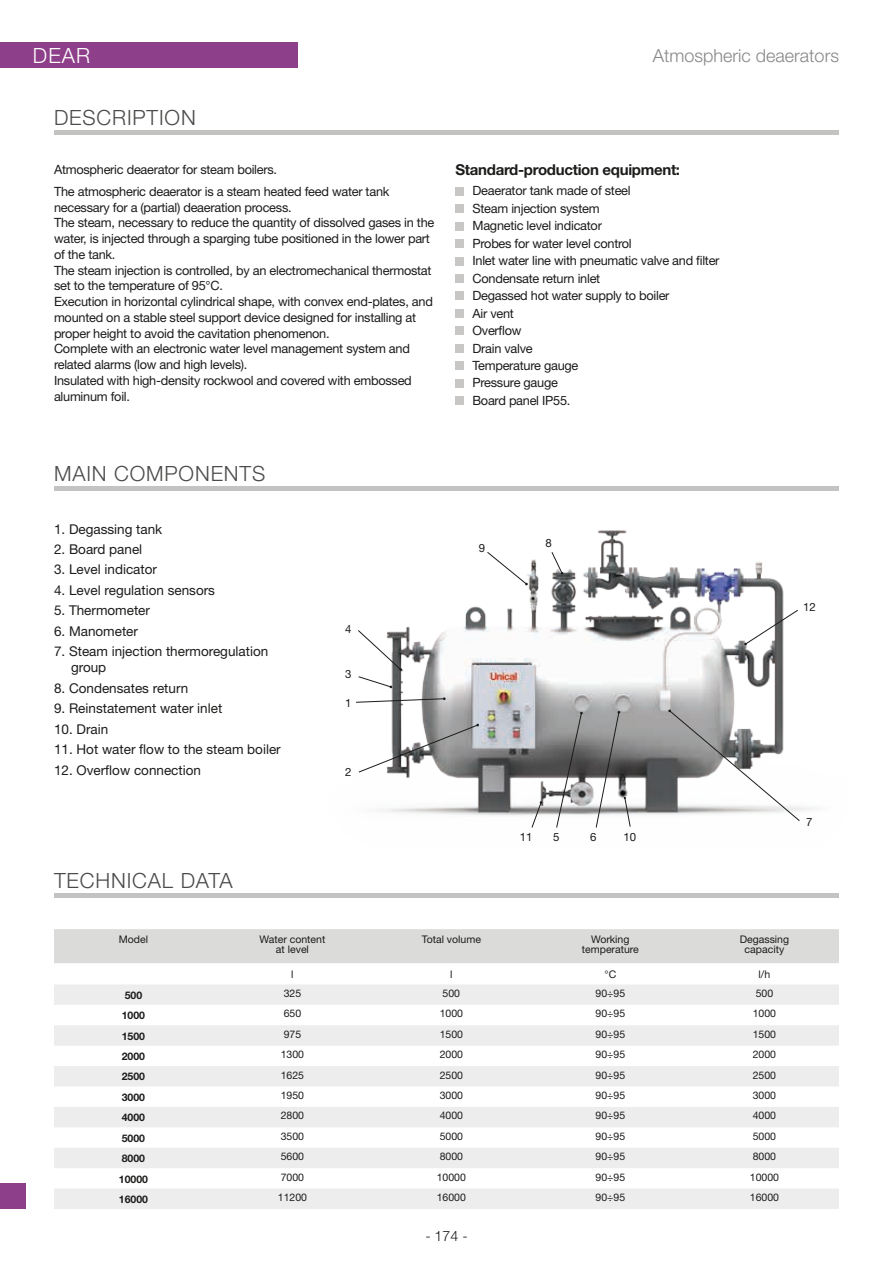
<style>
.page{position:relative;width:893px;height:1263px;background:#fff}
.page>*{position:absolute;margin:0;border:0;box-sizing:border-box;transform-origin:0 0}
.t1{font:300 21px "Helvetica Neue";letter-spacing:.04em;color:#4b4b4a}
.t2{font:300 21px "Helvetica Neue";color:#fff}
.t3{font:300 18px "Helvetica Neue";color:#878787}
.t4{font:700 15px "Helvetica Neue";letter-spacing:-.02em;color:#1c1c1b}
.t5{font:300 14.25px "Helvetica Neue";color:#1c1c1b}
.t6{font:13.5px/16.2px "Helvetica Neue";color:#1c1c1b}
.t7{font:12.75px/15.8px "Helvetica Neue";letter-spacing:-.02em;color:#1c1c1b}
.t8{font:11.4px "Helvetica Neue";color:#1c1c1b}
.t9{font:10.5px/9.8px "Helvetica Neue";color:#1c1c1b;text-align:center}
.t10{font:700 10.5px "Helvetica Neue";color:#1c1c1b}
</style>
<div class="page">
<hr style="left:54px;top:131px;width:785px;height:4px;background:#c3c3c2">
<div style="left:0;top:42px;width:298px;height:26px;background:#8e3f8a"></div>
<hr style="left:54px;top:893px;width:785px;height:4px;background:#c3c3c2">
<div style="left:54px;top:486px;width:785px;height:5px;background:#c3c3c2"></div>
<div style="left:54px;top:929px;width:785px;height:34px;background:#dbdbda"></div>
<svg style="left:54px;top:985px;width:785px;height:224px;fill:#ededee"></svg>
<div style="left:455px;top:187px;width:9px;height:8px;background:#c8c7c6"></div>
<div style="left:455px;top:204px;width:9px;height:9px;background:#c8c7c6"></div>
<div style="left:455px;top:222px;width:9px;height:8px;background:#c8c7c6"></div>
<div style="left:455px;top:239px;width:9px;height:9px;background:#c8c7c6"></div>
<div style="left:455px;top:257px;width:9px;height:8px;background:#c8c7c6"></div>
<div style="left:455px;top:274px;width:9px;height:9px;background:#c8c7c6"></div>
<div style="left:455px;top:292px;width:9px;height:8px;background:#c8c7c6"></div>
<div style="left:455px;top:309px;width:9px;height:9px;background:#c8c7c6"></div>
<div style="left:455px;top:327px;width:9px;height:8px;background:#c8c7c6"></div>
<div style="left:455px;top:344px;width:9px;height:8px;background:#c8c7c6"></div>
<div style="left:455px;top:361px;width:9px;height:9px;background:#c8c7c6"></div>
<div style="left:455px;top:379px;width:9px;height:8px;background:#c8c7c6"></div>
<div style="left:455px;top:396px;width:9px;height:9px;background:#c8c7c6"></div>
<img style="left:381px;top:530px;width:433px;height:286px">
<svg style="left:356px;top:697px;width:90px;height:6px"></svg>
<svg style="left:358px;top:724px;width:121px;height:49px"></svg>
<svg style="left:358px;top:629px;width:44px;height:59px"></svg>
<svg style="left:551px;top:551px;width:12px;height:23px"></svg>
<svg style="left:668px;top:709px;width:132px;height:112px"></svg>
<svg style="left:595px;top:711px;width:36px;height:117px"></svg>
<svg style="left:556px;top:712px;width:27px;height:116px"></svg>
<svg style="left:487px;top:551px;width:41px;height:34px"></svg>
<svg style="left:531px;top:801px;width:11px;height:27px"></svg>
<svg style="left:744px;top:609px;width:55px;height:36px"></svg>
<div style="left:0;top:1183px;width:26px;height:26px;background:#8e3f8a"></div>
<h1 class="t2" style="left:33px;top:43px;width:59px">DEAR</h1>
<h2 class="t3" style="left:653px;top:45px;width:188px">Atmospheric deaerators</h2>
<h1 class="t1" style="left:54px;top:105px;width:143px">DESCRIPTION</h1>
<p class="t7" style="left:54px;top:158px;width:337px;line-height:22.2px">Atmospheric deaerator for steam boilers.<br>The atmospheric deaerator is a steam heated feed water tank</p>
<p class="t7" style="left:54px;top:199px;width:382px">necessary for a (partial) deaeration process.<br>The steam, necessary to reduce the quantity of dissolved gases in the water, is injected through a sparging tube positioned in the lower part of the tank.<br>The steam injection is controlled, by an electromechanical thermostat set to the temperature of 95°C.<br>Execution in horizontal cylindrical shape, with convex end-plates, and mounted on a stable steel support device designed for installing at proper height to avoid the cavitation phenomenon.<br>Complete with an electronic water level management system and related alarms (low and high levels).<br>Insulated with high-density rockwool and covered with embossed aluminum foil.</p>
<p class="t4" style="left:455px;top:161px;width:226px">Standard-production equipment:</p>
<p class="t7" style="left:472px;top:182px;width:249px;line-height:17.4px">Deaerator tank made of steel<br>Steam injection system<br>Magnetic level indicator<br>Probes for water level control<br>Inlet water line with pneumatic valve and filter<br>Condensate return inlet<br>Degassed hot water supply to boiler<br>Air vent<br>Overflow<br>Drain valve<br>Temperature gauge<br>Pressure gauge<br>Board panel IP55.</p>
<h1 class="t1" style="left:54px;top:461px;width:213px">MAIN COMPONENTS</h1>
<p class="t6" style="left:54px;top:520px;width:110px">1. Degassing tank</p>
<p class="t6" style="left:54px;top:541px;width:90px">2. Board panel</p>
<p class="t6" style="left:54px;top:561px;width:105px">3. Level indicator</p>
<p class="t6" style="left:54px;top:582px;width:163px">4. Level regulation sensors</p>
<p class="t6" style="left:54px;top:602px;width:98px">5. Thermometer</p>
<p class="t6" style="left:54px;top:623px;width:86px">6. Manometer</p>
<p class="t6" style="left:71px;top:643px;width:199px;text-indent:-17px">7. Steam injection thermoregulation group</p>
<p class="t6" style="left:54px;top:680px;width:136px">8. Condensates return</p>
<p class="t6" style="left:54px;top:700px;width:170px">9. Reinstatement water inlet</p>
<p class="t6" style="left:54px;top:721px;width:56px">10. Drain</p>
<p class="t6" style="left:54px;top:741px;width:228px">11. Hot water flow to the steam boiler</p>
<p class="t6" style="left:54px;top:762px;width:149px">12. Overflow connection</p>
<h1 class="t1" style="left:54px;top:867px;width:180px">TECHNICAL DATA</h1>
<p class="t8" style="left:345px;top:622px;width:8px">4</p>
<p class="t8" style="left:345px;top:667px;width:8px">3</p>
<p class="t8" style="left:345px;top:696px;width:8px">1</p>
<p class="t8" style="left:345px;top:765px;width:8px">2</p>
<p class="t8" style="left:479px;top:541px;width:8px">9</p>
<p class="t8" style="left:545px;top:536px;width:8px">8</p>
<p class="t8" style="left:520px;top:830px;width:14px">11</p>
<p class="t8" style="left:553px;top:830px;width:8px">5</p>
<p class="t8" style="left:590px;top:830px;width:8px">6</p>
<p class="t8" style="left:624px;top:830px;width:14px">10</p>
<p class="t8" style="left:803px;top:600px;width:14px">12</p>
<p class="t8" style="left:806px;top:815px;width:8px">7</p>
<p class="t9" style="left:119px;top:935px;width:31px">Model</p>
<p class="t9" style="left:259px;top:935px;width:67px">Water content at level</p>
<p class="t9" style="left:422px;top:935px;width:61px">Total volume</p>
<p class="t9" style="left:582px;top:935px;width:58px">Working temperature</p>
<p class="t9" style="left:740px;top:935px;width:51px">Degassing capacity</p>
<p class="t9" style="left:291px;top:969px;width:4px">l</p>
<p class="t9" style="left:450px;top:969px;width:4px">l</p>
<p class="t9" style="left:604px;top:969px;width:13px">°C</p>
<p class="t9" style="left:759px;top:969px;width:13px">l/h</p>
<p class="t10" style="left:125px;top:988px;width:19px">500</p>
<p class="t9" style="left:284px;top:988px;width:19px">325</p>
<p class="t9" style="left:443px;top:988px;width:19px">500</p>
<p class="t9" style="left:595px;top:988px;width:31px">90÷95</p>
<p class="t9" style="left:756px;top:988px;width:19px">500</p>
<p class="t10" style="left:122px;top:1009px;width:25px">1000</p>
<p class="t9" style="left:284px;top:1009px;width:19px">650</p>
<p class="t9" style="left:440px;top:1009px;width:25px">1000</p>
<p class="t9" style="left:595px;top:1009px;width:31px">90÷95</p>
<p class="t9" style="left:753px;top:1009px;width:25px">1000</p>
<p class="t10" style="left:122px;top:1029px;width:25px">1500</p>
<p class="t9" style="left:284px;top:1029px;width:19px">975</p>
<p class="t9" style="left:440px;top:1029px;width:25px">1500</p>
<p class="t9" style="left:595px;top:1029px;width:31px">90÷95</p>
<p class="t9" style="left:753px;top:1029px;width:25px">1500</p>
<p class="t10" style="left:122px;top:1050px;width:25px">2000</p>
<p class="t9" style="left:281px;top:1049px;width:25px">1300</p>
<p class="t9" style="left:440px;top:1049px;width:25px">2000</p>
<p class="t9" style="left:595px;top:1049px;width:31px">90÷95</p>
<p class="t9" style="left:753px;top:1049px;width:25px">2000</p>
<p class="t10" style="left:122px;top:1070px;width:25px">2500</p>
<p class="t9" style="left:281px;top:1070px;width:25px">1625</p>
<p class="t9" style="left:440px;top:1070px;width:25px">2500</p>
<p class="t9" style="left:595px;top:1070px;width:31px">90÷95</p>
<p class="t9" style="left:753px;top:1070px;width:25px">2500</p>
<p class="t10" style="left:122px;top:1090px;width:25px">3000</p>
<p class="t9" style="left:281px;top:1090px;width:25px">1950</p>
<p class="t9" style="left:440px;top:1090px;width:25px">3000</p>
<p class="t9" style="left:595px;top:1090px;width:31px">90÷95</p>
<p class="t9" style="left:753px;top:1090px;width:25px">3000</p>
<p class="t10" style="left:122px;top:1111px;width:25px">4000</p>
<p class="t9" style="left:281px;top:1111px;width:25px">2800</p>
<p class="t9" style="left:440px;top:1111px;width:25px">4000</p>
<p class="t9" style="left:595px;top:1111px;width:31px">90÷95</p>
<p class="t9" style="left:753px;top:1111px;width:25px">4000</p>
<p class="t10" style="left:122px;top:1131px;width:25px">5000</p>
<p class="t9" style="left:281px;top:1131px;width:25px">3500</p>
<p class="t9" style="left:440px;top:1131px;width:25px">5000</p>
<p class="t9" style="left:595px;top:1131px;width:31px">90÷95</p>
<p class="t9" style="left:753px;top:1131px;width:25px">5000</p>
<p class="t10" style="left:122px;top:1152px;width:25px">8000</p>
<p class="t9" style="left:281px;top:1151px;width:25px">5600</p>
<p class="t9" style="left:440px;top:1151px;width:25px">8000</p>
<p class="t9" style="left:595px;top:1151px;width:31px">90÷95</p>
<p class="t9" style="left:753px;top:1151px;width:25px">8000</p>
<p class="t10" style="left:119px;top:1172px;width:31px">10000</p>
<p class="t9" style="left:281px;top:1172px;width:25px">7000</p>
<p class="t9" style="left:437px;top:1172px;width:31px">10000</p>
<p class="t9" style="left:595px;top:1172px;width:31px">90÷95</p>
<p class="t9" style="left:750px;top:1172px;width:31px">10000</p>
<p class="t10" style="left:119px;top:1193px;width:31px">16000</p>
<p class="t9" style="left:278px;top:1192px;width:31px">11200</p>
<p class="t9" style="left:437px;top:1192px;width:31px">16000</p>
<p class="t9" style="left:595px;top:1192px;width:31px">90÷95</p>
<p class="t9" style="left:750px;top:1192px;width:31px">16000</p>
<p class="t5" style="left:425px;top:1228px;width:44px">- 174 -</p>
</div>
